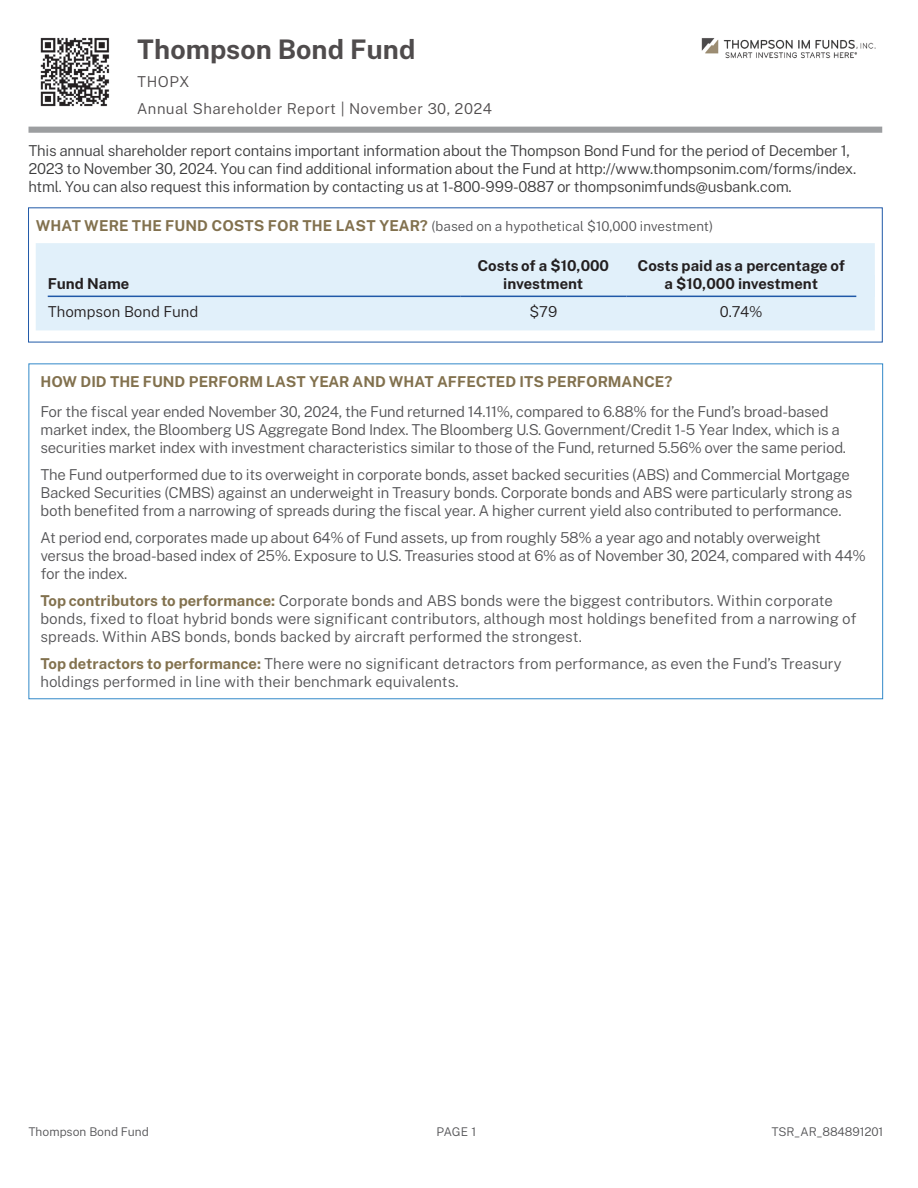
<style>
.page{position:relative;width:918px;height:1188px;background:#fff}
.page>*{position:absolute;margin:0;border:0;box-sizing:border-box;transform-origin:0 0}
.t1{font:700 27px "Public Sans";color:#231f20}
.t2{font:300 15px/18px "Public Sans";letter-spacing:-.02em;color:#535355}
.t3{font:300 15px/18px "Public Sans";color:#535355}
.t4{font:300 15px/18px "Public Sans";letter-spacing:-.02em;color:#3c3c3d}
.t5{font:700 15px/18px "Public Sans";letter-spacing:-.005em;color:#231f20;text-align:center}
.t6{font:700 15px "Public Sans";color:#82714e}
.t7{font:300 15px/27px "Public Sans";letter-spacing:.025em;color:#231f20}
.t8{font:300 15px "Public Sans";color:#231f20}
.t9{font:300 13.5px "Public Sans";letter-spacing:-.005em;color:#535355}
.t10{font:300 12px "Public Sans";letter-spacing:-.01em;color:#535355}
.s1{font-weight:700;font-size:15px;color:#82714e}
.s2{font-weight:700;color:#82714e}
</style>
<div class="page">
<svg style="left:28px;top:127px;width:854px;height:6px;background:#a0a2a4"></svg>
<img style="left:701px;top:38px;width:175px;height:20px">
<div style="left:36px;top:243px;width:839px;height:87px;background:#e1f0fa"></div>
<hr style="left:48px;top:296px;width:412px;height:1px;background:#2059a8">
<hr style="left:460px;top:296px;width:166px;height:1px;background:#2059a8">
<hr style="left:626px;top:296px;width:230px;height:1px;background:#2059a8">
<img style="left:40px;top:38px;width:69px;height:68px">
<h1 class="t1" style="left:137px;top:28px;width:280px">Thompson Bond Fund</h1>
<p class="t7" style="left:137px;top:67px;width:356px">THOPX<br>Annual Shareholder Report | November 30, 2024</p>
<p class="t4" style="left:28px;top:141px;width:829px">This annual shareholder report contains important information about the Thompson Bond Fund for the period of December 1,<br>2023 to November 30, 2024. You can find additional information about the Fund at http://www.thompsonim.com/forms/index. html. You can also request this information by contacting us at 1-800-999-0887 or thompsonimfunds@usbank.com.</p>
<p class="t9" style="left:36px;top:216px;width:679px"><span class="s1">WHAT WERE THE FUND COSTS FOR THE LAST YEAR?</span> (based on a hypothetical $10,000 investment)</p>
<p class="t5" style="left:48px;top:274px;width:83px">Fund Name</p>
<p class="t5" style="left:478px;top:256px;width:133px">Costs of a $10,000 investment</p>
<p class="t5" style="left:638px;top:256px;width:209px">Costs paid as a percentage of a $10,000 investment</p>
<p class="t8" style="left:48px;top:300px;width:152px">Thompson Bond Fund</p>
<p class="t7" style="left:529px;top:297px;width:29px">$79</p>
<p class="t7" style="left:720px;top:297px;width:44px">0.74%</p>
<p class="t6" style="left:40px;top:370px;width:634px">HOW DID THE FUND PERFORM LAST YEAR AND WHAT AFFECTED ITS PERFORMANCE?</p>
<p class="t2" style="left:40px;top:402px;width:807px">For the fiscal year ended November 30, 2024, the Fund returned 14.11%, compared to 6.88% for the Fund’s broad-based market index, the Bloomberg US Aggregate Bond Index. The Bloomberg U.S. Government/Credit 1-5 Year Index, which is a securities market index with investment characteristics similar to those of the Fund, returned 5.56% over the same period.</p>
<p class="t2" style="left:40px;top:465px;width:814px">The Fund outperformed due to its overweight in corporate bonds, asset backed securities (ABS) and Commercial Mortgage<br>Backed Securities (CMBS) against an underweight in Treasury bonds. Corporate bonds and ABS were particularly strong as both benefited from a narrowing of spreads during the fiscal year. A higher current yield also contributed to performance.</p>
<p class="t2" style="left:40px;top:528px;width:827px">At period end, corporates made up about 64% of Fund assets, up from roughly 58% a year ago and notably overweight versus the broad-based index of 25%. Exposure to U.S. Treasuries stood at 6% as of November 30, 2024, compared with 44% for the index.</p>
<p class="t3" style="left:40px;top:591px;width:818px"><span class="s2">Top contributors to performance:</span> Corporate bonds and ABS bonds were the biggest contributors. Within corporate bonds, fixed to float hybrid bonds were significant contributors, although most holdings benefited from a narrowing of spreads. Within ABS bonds, bonds backed by aircraft performed the strongest.</p>
<p class="t3" style="left:40px;top:654px;width:803px"><span class="s2">Top detractors to performance:</span> There were no significant detractors from performance, as even the Fund’s Treasury holdings performed in line with their benchmark equivalents.</p>
<p class="t10" style="left:28px;top:1123px;width:122px">Thompson Bond Fund</p>
<p class="t10" style="left:436px;top:1123px;width:41px">PAGE 1</p>
<p class="t10" style="left:772px;top:1123px;width:113px">TSR_AR_884891201</p>
</div>
